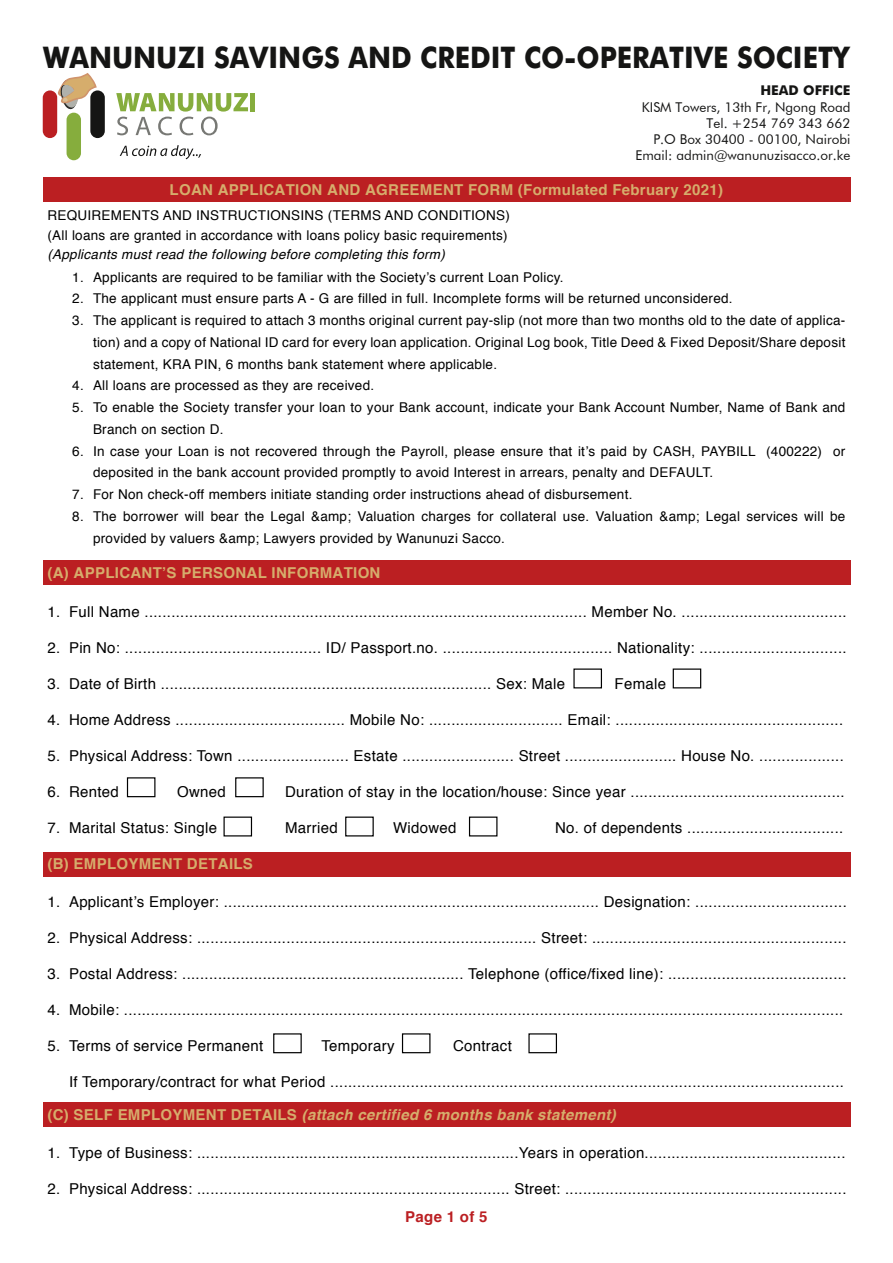
<style>
.page{position:relative;width:893px;height:1263px;background:#fff}
.page>*{position:absolute;margin:0;border:0;box-sizing:border-box;transform-origin:0 0}
.t1{font:700 29.85px "Futura BT";color:#151514;scale:.91 1}
.t2{font:15px "Helvetica";letter-spacing:.02em;color:#000}
.t3{font:700 15px "Helvetica";letter-spacing:.02em;color:#d6ad6c}
.t4{font:italic 700 15px "Helvetica";letter-spacing:.02em;color:#d6ad6c}
.t5{font:700 15px "Helvetica";letter-spacing:.02em;color:#bb1f22}
.t6{font:13.5px/21.8px "Helvetica";letter-spacing:.02em;color:#000}
.t7{font:13.5px/16.2px "Futura BT";color:#151514;text-align:right}
.t8{font:italic 13.5px "Helvetica";letter-spacing:.02em;color:#000}
.t9{font:700 13.5px "Futura BT";color:#151514}
.s1{font-style:normal}
</style>
<div class="page">
<div style="left:43px;top:90px;width:14px;height:48px;background:#bb1f22;border-radius:7px"></div>
<div style="left:67px;top:113px;width:14px;height:47px;background:#86ad3d;border-radius:7px"></div>
<div style="left:90px;top:90px;width:15px;height:48px;background:#151514;border-radius:7px"></div>
<div style="left:250px;top:93px;width:5px;height:18px;background:#86ad3d"></div>
<svg style="left:116px;top:93px;width:132px;height:42px"></svg>
<svg style="left:120px;top:145px;width:81px;height:14px"></svg>
<svg style="left:56px;top:73px;width:42px;height:37px"></svg>
<div style="left:43px;top:177px;width:807px;height:24px;background:#bb1f22"></div>
<div style="left:43px;top:560px;width:807px;height:25px;background:#bb1f22"></div>
<div style="left:43px;top:852px;width:807px;height:24px;background:#bb1f22"></div>
<div style="left:43px;top:1103px;width:807px;height:24px;background:#bb1f22"></div>
<div style="left:673px;top:668px;width:28px;height:20px;border:1px solid #000"></div>
<div style="left:127px;top:777px;width:28px;height:20px;border:1px solid #000"></div>
<div style="left:273px;top:1033px;width:29px;height:20px;border:1px solid #000"></div>
<div style="left:402px;top:1033px;width:28px;height:20px;border:1px solid #000"></div>
<div style="left:528px;top:1033px;width:29px;height:20px;border:1px solid #000"></div>
<div style="left:235px;top:777px;width:29px;height:20px;border:1px solid #000"></div>
<h1 class="t1" style="left:43px;top:39px;width:887px">WANUNUZI SAVINGS AND CREDIT CO-OPERATIVE SOCIETY</h1>
<p class="t9" style="left:760px;top:82px;width:92px">HEAD OFFICE</p>
<p class="t7" style="left:635px;top:99px;width:217px">KISM Towers, 13th Fr, Ngong Road<br>Tel. +254 769 343 662<br>P.O Box 30400 - 00100, Nairobi<br>Email: admin@wanunuzisacco.or.ke</p>
<p class="t3" style="left:170px;top:177px;width:555px">LOAN APPLICATION AND AGREEMENT FORM (Formulated February 2021)</p>
<p class="t6" style="left:47px;top:206px;width:464px;line-height:19.5px">REQUIREMENTS AND INSTRUCTIONSINS (TERMS AND CONDITIONS) (All loans are granted in accordance with loans policy basic requirements)</p>
<p class="t8" style="left:47px;top:244px;width:399px">(Applicants must read the following before completing this form)</p>
<p class="t6" style="left:72px;top:266px;width:13px;text-align:justify">1.<br>2.<br>3.</p>
<p class="t6" style="left:93px;top:266px;width:754px">Applicants are required to be familiar with the Society’s current Loan Policy.<br>The applicant must ensure parts A - G are filled in full. Incomplete forms will be returned unconsidered.<br>The applicant is required to attach 3 months original current pay-slip (not more than two months old to the date of applica&shy;tion) and a copy of National ID card for every loan application. Original Log book, Title Deed &amp; Fixed Deposit/Share deposit statement, KRA PIN, 6 months bank statement where applicable.<br>All loans are processed as they are received.<br>To enable the Society transfer your loan to your Bank account, indicate your Bank Account Number, Name of Bank and Branch on section D.<br>In case your Loan is not recovered through the Payroll, please ensure that it’s paid by CASH, PAYBILL (400222) or deposited in the bank account provided promptly to avoid Interest in arrears, penalty and DEFAULT.<br>For Non check-off members initiate standing order instructions ahead of disbursement.<br>The borrower will bear the Legal &amp;amp; Valuation charges for collateral use. Valuation &amp;amp; Legal services will be provided by valuers &amp;amp; Lawyers provided by Wanunuzi Sacco.</p>
<p class="t6" style="left:72px;top:375px;width:13px">4.<br>5.</p>
<p class="t6" style="left:72px;top:440px;width:13px">6.</p>
<p class="t6" style="left:72px;top:484px;width:13px">7.<br>8.</p>
<p class="t3" style="left:47px;top:561px;width:335px">(A) APPLICANT’S PERSONAL INFORMATION</p>
<p class="t2" style="left:69px;top:600px;width:779px">Full Name ................................................................................................... Member No. .....................................</p>
<p class="t2" style="left:69px;top:636px;width:779px">Pin No: ............................................ ID/ Passport.no. ...................................... Nationality: .................................</p>
<p class="t2" style="left:69px;top:672px;width:498px">Date of Birth .......................................................................... Sex: Male</p>
<p class="t2" style="left:615px;top:672px;width:53px">Female</p>
<p class="t2" style="left:69px;top:708px;width:776px">Home Address ...................................... Mobile No: .............................. Email: ...................................................</p>
<p class="t2" style="left:69px;top:744px;width:776px">Physical Address: Town ......................... Estate ......................... Street ......................... House No. ...................</p>
<p class="t2" style="left:69px;top:780px;width:51px">Rented</p>
<p class="t2" style="left:177px;top:780px;width:50px">Owned</p>
<p class="t2" style="left:285px;top:780px;width:561px">Duration of stay in the location/house: Since year ................................................</p>
<p class="t2" style="left:69px;top:816px;width:150px">Marital Status: Single</p>
<p class="t2" style="left:285px;top:816px;width:54px">Married</p>
<p class="t2" style="left:393px;top:816px;width:65px">Widowed</p>
<p class="t2" style="left:555px;top:816px;width:290px">No. of dependents ...................................</p>
<p class="t3" style="left:47px;top:852px;width:207px">(B) EMPLOYMENT DETAILS</p>
<p class="t2" style="left:47px;top:600px;width:14px">1.</p>
<p class="t2" style="left:47px;top:636px;width:14px">2.</p>
<p class="t2" style="left:47px;top:672px;width:14px">3.</p>
<p class="t2" style="left:47px;top:708px;width:14px">4.</p>
<p class="t2" style="left:47px;top:744px;width:14px">5.</p>
<p class="t2" style="left:47px;top:780px;width:14px">6.</p>
<p class="t2" style="left:47px;top:816px;width:14px">7.</p>
<p class="t2" style="left:69px;top:890px;width:779px">Applicant’s Employer: .................................................................................... Designation: ..................................</p>
<p class="t2" style="left:69px;top:926px;width:779px">Physical Address: ............................................................................ Street: .........................................................</p>
<p class="t2" style="left:69px;top:962px;width:779px">Postal Address: ............................................................... Telephone (office/fixed line): ........................................</p>
<p class="t2" style="left:69px;top:998px;width:776px">Mobile: .................................................................................................................................................................</p>
<p class="t2" style="left:69px;top:1034px;width:196px">Terms of service Permanent</p>
<p class="t2" style="left:321px;top:1034px;width:75px">Temporary</p>
<p class="t2" style="left:453px;top:1034px;width:60px">Contract</p>
<p class="t2" style="left:69px;top:1070px;width:776px">If Temporary/contract for what Period ...................................................................................................................</p>
<p class="t4" style="left:47px;top:1103px;width:570px"><span class="s1">(C) SELF EMPLOYMENT DETAILS</span> (attach certified 6 months bank statement)</p>
<p class="t2" style="left:47px;top:1141px;width:14px">1.</p>
<p class="t2" style="left:47px;top:1177px;width:14px">2.</p>
<p class="t2" style="left:47px;top:890px;width:14px">1.</p>
<p class="t2" style="left:47px;top:926px;width:14px">2.</p>
<p class="t2" style="left:47px;top:962px;width:14px">3.</p>
<p class="t2" style="left:47px;top:998px;width:14px">4.</p>
<p class="t2" style="left:47px;top:1034px;width:14px">5.</p>
<p class="t2" style="left:69px;top:1141px;width:778px">Type of Business: ........................................................................Years in operation.............................................</p>
<p class="t2" style="left:69px;top:1177px;width:779px">Physical Address: ...................................................................... Street: ...............................................................</p>
<p class="t5" style="left:405px;top:1205px;width:84px">Page 1 of 5</p>
</div>
